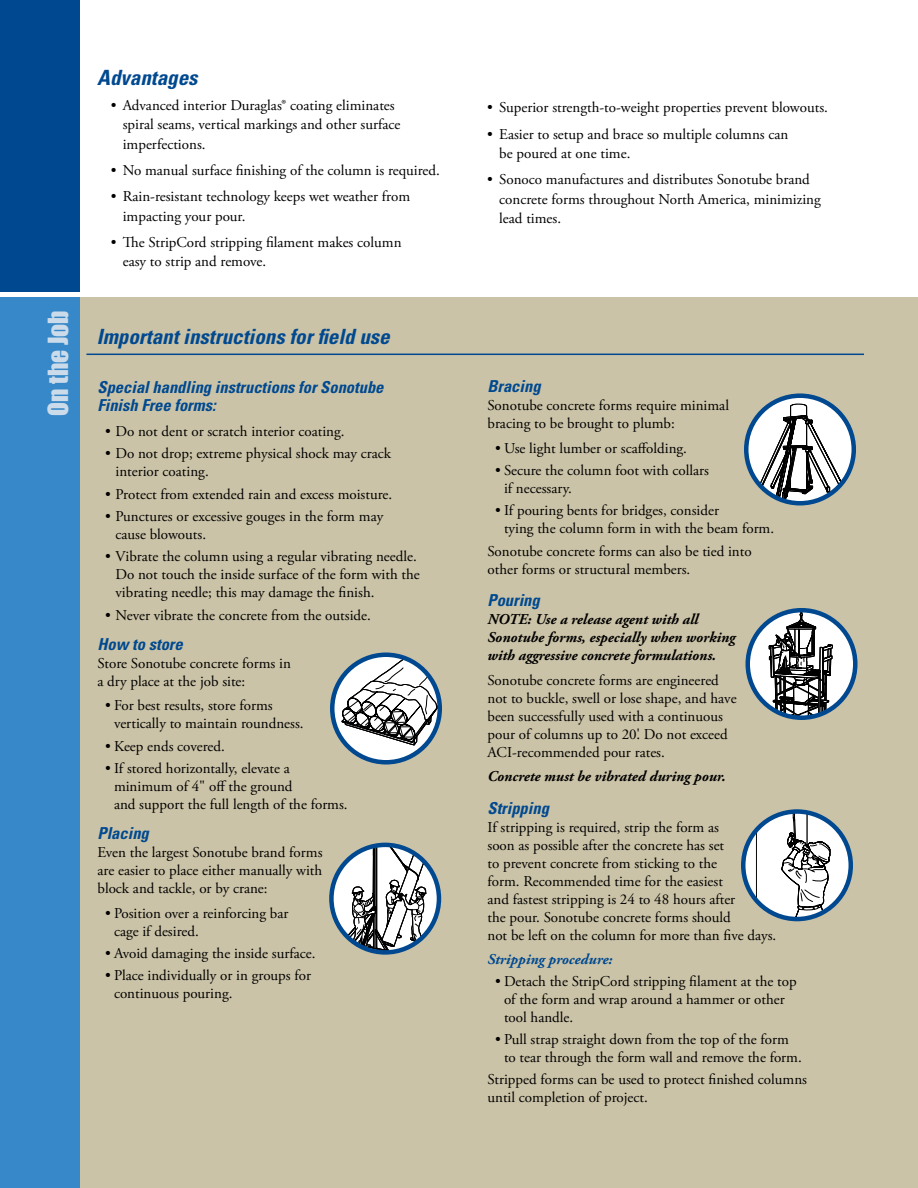
<style>
.page{position:relative;width:918px;height:1188px;background:#fff}
.page>*{position:absolute;margin:0;border:0;box-sizing:border-box;transform-origin:0 0}
.t1{font:25.5px "Impact";color:#ccdbe9}
.t2{font:italic 700 condensed 21px "Univers LT Std";color:#004990}
.t3{font:italic 700 condensed 16.5px/18px "Univers LT Std";color:#004990}
.t4{font:15px/18px "Adobe Garamond Pro";color:#000}
.t5{font:italic 700 15px/18px "Adobe Garamond Pro";color:#000}
.t6{font:italic 700 15px "Adobe Garamond Pro";color:#004990}
</style>
<div class="page">
<div style="left:80px;top:297px;width:838px;height:891px;background:#cbc3a7"></div>
<div style="left:0;top:297px;width:80px;height:891px;background:#3688c8"></div>
<hr style="left:86px;top:354px;width:778px;height:1px;background:#004990">
<svg style="left:746px;top:396px;width:108px;height:107px"></svg>
<svg style="left:759px;top:404px;width:87px;height:99px"></svg>
<div style="left:744px;top:393px;width:112px;height:113px;border:4px solid #004990;border-radius:50%"></div>
<svg style="left:331px;top:845px;width:108px;height:107px"></svg>
<svg style="left:331px;top:845px;width:96px;height:107px"></svg>
<div style="left:329px;top:843px;width:112px;height:112px;border:4px solid #004990;border-radius:50%"></div>
<svg style="left:332px;top:655px;width:108px;height:107px"></svg>
<svg style="left:342px;top:657px;width:98px;height:89px"></svg>
<div style="left:330px;top:653px;width:112px;height:112px;border:4px solid #004990;border-radius:50%"></div>
<svg style="left:748px;top:610px;width:107px;height:108px;fill:#fff"></svg>
<svg style="left:769px;top:610px;width:64px;height:108px"></svg>
<div style="left:745px;top:608px;width:113px;height:112px;border:4px solid #004990;border-radius:50%"></div>
<div style="left:0;top:0;width:80px;height:291px;background:#004990"></div>
<svg style="left:743px;top:812px;width:108px;height:107px;fill:#fff"></svg>
<svg style="left:756px;top:812px;width:75px;height:107px"></svg>
<div style="left:741px;top:809px;width:112px;height:112px;border:4px solid #004990;border-radius:50%"></div>
<h1 class="t1" style="left:38px;top:416px;width:107px;rotate:-90deg">On the Job</h1>
<h2 class="t2" style="left:97px;top:64px;width:102px">Advantages</h2>
<p class="t4" style="left:123px;top:96px;width:279px;line-height:19.5px;text-indent:-12px">• Advanced interior Duraglas® coating eliminates spiral seams, vertical markings and other surface imperfections.</p>
<p class="t4" style="left:111px;top:162px;width:331px">• No manual surface finishing of the column is required.</p>
<p class="t4" style="left:123px;top:187px;width:289px;line-height:19.5px;text-indent:-12px">• Rain-resistant technology keeps wet weather from impacting your pour.</p>
<p class="t4" style="left:123px;top:233px;width:280px;line-height:19.5px;text-indent:-12px">• The StripCord stripping filament makes column easy to strip and remove.</p>
<h2 class="t2" style="left:97px;top:324px;width:294px">Important instructions for field use</h2>
<p class="t3" style="left:98px;top:379px;width:288px">Special handling instructions for Sonotube<br>Finish Free forms:</p>
<p class="t4" style="left:105px;top:423px;width:241px">• Do not dent or scratch interior coating.</p>
<p class="t4" style="left:116px;top:445px;width:277px;text-indent:-10px">• Do not drop; extreme physical shock may crack interior coating.</p>
<p class="t4" style="left:105px;top:485px;width:289px">• Protect from extended rain and excess moisture.</p>
<p class="t4" style="left:116px;top:508px;width:269px;text-indent:-10px">• Punctures or excessive gouges in the form may cause blowouts.</p>
<p class="t4" style="left:116px;top:548px;width:306px;text-indent:-10px">• Vibrate the column using a regular vibrating needle.<br>Do not touch the inside surface of the form with the vibrating needle; this may damage the finish.</p>
<p class="t4" style="left:105px;top:606px;width:267px">• Never vibrate the concrete from the outside.</p>
<p class="t3" style="left:98px;top:635px;width:87px">How to store</p>
<p class="t4" style="left:98px;top:654px;width:195px">Store Sonotube concrete forms in a dry place at the job site:</p>
<p class="t4" style="left:114px;top:697px;width:191px;text-indent:-9px">• For best results, store forms vertically to maintain roundness.</p>
<p class="t4" style="left:105px;top:737px;width:121px">• Keep ends covered.</p>
<p class="t4" style="left:114px;top:760px;width:235px;text-indent:-9px">• If stored horizontally, elevate a minimum of 4" off the ground<br>and support the full length of the forms.</p>
<p class="t3" style="left:98px;top:824px;width:53px">Placing</p>
<p class="t4" style="left:98px;top:844px;width:227px;text-align:justify">Even the largest Sonotube brand forms are easier to place either manually with block and tackle, or by crane:</p>
<p class="t4" style="left:114px;top:904px;width:176px;text-indent:-9px">• Position over a reinforcing bar cage if desired.</p>
<p class="t4" style="left:105px;top:945px;width:212px">• Avoid damaging the inside surface.</p>
<p class="t4" style="left:114px;top:967px;width:199px;text-indent:-9px">• Place individually or in groups for continuous pouring.</p>
<p class="t4" style="left:487px;top:99px;width:342px">• Superior strength-to-weight properties prevent blowouts.</p>
<p class="t4" style="left:499px;top:125px;width:291px;line-height:19.5px;text-indent:-12px">• Easier to setup and brace so multiple columns can be poured at one time.</p>
<p class="t4" style="left:499px;top:171px;width:323px;line-height:19.5px;text-indent:-12px">• Sonoco manufactures and distributes Sonotube brand concrete forms throughout North America, minimizing lead times.</p>
<p class="t3" style="left:488px;top:377px;width:55px">Bracing</p>
<p class="t4" style="left:488px;top:397px;width:243px">Sonotube concrete forms require minimal bracing to be brought to plumb:</p>
<p class="t4" style="left:495px;top:439px;width:194px">• Use light lumber or scaffolding.</p>
<p class="t4" style="left:504px;top:462px;width:207px;text-indent:-9px">• Secure the column foot with collars if necessary.</p>
<p class="t4" style="left:504px;top:502px;width:272px;text-indent:-9px">• If pouring bents for bridges, consider<br>tying the column form in with the beam form.</p>
<p class="t4" style="left:488px;top:542px;width:266px">Sonotube concrete forms can also be tied into other forms or structural members.</p>
<p class="t3" style="left:488px;top:591px;width:54px">Pouring</p>
<p class="t5" style="left:488px;top:610px;width:249px">NOTE: Use a release agent with all<br>Sonotube forms, especially when working with aggressive concrete formulations.</p>
<p class="t4" style="left:488px;top:671px;width:251px">Sonotube concrete forms are engineered not to buckle, swell or lose shape, and have been successfully used with a continuous pour of columns up to 20'. Do not exceed ACI-recommended pour rates.</p>
<p class="t5" style="left:488px;top:768px;width:240px">Concrete must be vibrated during pour.</p>
<p class="t3" style="left:488px;top:799px;width:63px">Stripping</p>
<p class="t4" style="left:488px;top:818px;width:290px">If stripping is required, strip the form as<br>soon as possible after the concrete has set<br>to prevent concrete from sticking to the<br>form. Recommended time for the easiest<br>and fastest stripping is 24 to 48 hours after<br>the pour. Sonotube concrete forms should<br>not be left on the column for more than five days.</p>
<p class="t6" style="left:488px;top:951px;width:126px">Stripping procedure:</p>
<p class="t4" style="left:504px;top:972px;width:294px;text-indent:-9px">• Detach the StripCord stripping filament at the top of the form and wrap around a hammer or other tool handle.</p>
<p class="t4" style="left:504px;top:1031px;width:299px;text-indent:-9px">• Pull strap straight down from the top of the form to tear through the form wall and remove the form.</p>
<p class="t4" style="left:488px;top:1071px;width:321px">Stripped forms can be used to protect finished columns until completion of project.</p>
</div>
